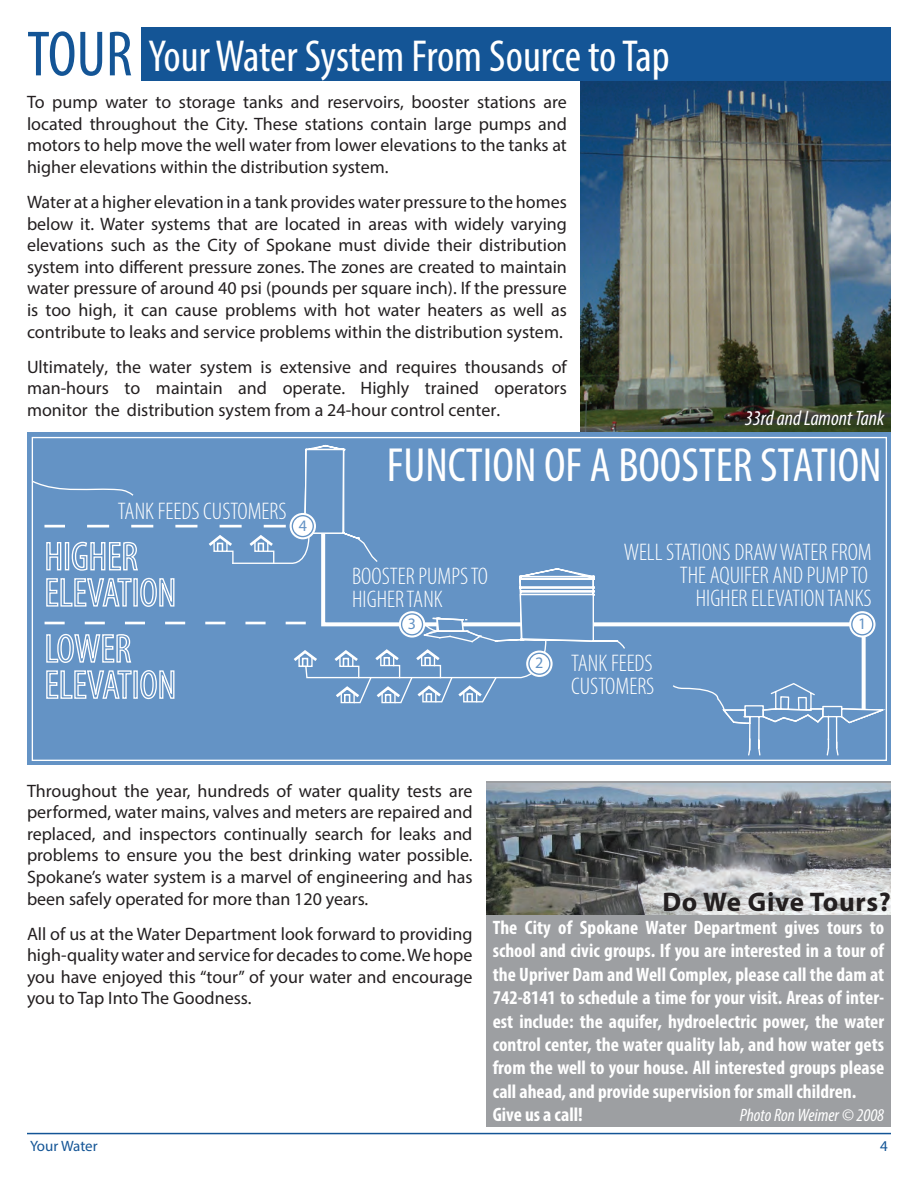
<style>
.page{position:relative;width:918px;height:1188px;background:#fff}
.page>*{position:absolute;margin:0;border:0;box-sizing:border-box;transform-origin:0 0}
.t1{font:condensed 64.5px "Myriad Pro";color:#145596}
.t2{font:condensed 48.15px "Myriad Pro";color:#fff}
.t3{font:condensed 45px "Myriad Pro";letter-spacing:-.005em;color:#fff}
.t4{font:700 27px "Myriad Pro";letter-spacing:.025em;color:#231f20}
.t5{font:300 condensed 24.15px/22.8px "Myriad Pro";color:#fff}
.t6{font:italic condensed 21px "Myriad Pro";color:#fff}
.t7{font:700 condensed 19.5px/23.4px "Myriad Pro";color:#fff;text-align:justify}
.t8{font:18px/21.6px "Myriad Pro";color:#231f20;text-align:justify}
.t9{font:italic condensed 18px "Myriad Pro";color:#fff}
.t10{font:16.05px "Myriad";color:#6493c5}
.t11{font:15px "Myriad Pro";letter-spacing:-.005em;color:#145596}
</style>
<div class="page">
<hr style="left:27px;top:1133px;width:864px;height:1px;background:#145596">
<div style="left:486px;top:782px;width:405px;height:345px;background:#9d9fa2"></div>
<img style="left:580px;top:81px;width:311px;height:351px">
<svg style="left:27px;top:432px;width:864px;height:333px;fill:#6493c5"></svg>
<svg style="left:44px;top:444px;width:843px;height:313px"></svg>
<img style="left:486px;top:783px;width:405px;height:131px">
<div style="left:736px;top:402px;width:157px;height:33px;background:#231f20;opacity:.75"></div>
<div style="left:142px;top:27px;width:749px;height:54px;background:#145596"></div>
<p class="t1" style="left:27px;top:15px;width:107px">TOUR</p>
<p class="t3" style="left:148px;top:29px;width:523px">Your Water System From Source to Tap</p>
<p class="t8" style="left:27px;top:91px;width:541px">To pump water to storage tanks and reservoirs, booster stations are located throughout the City. These stations contain large pumps and motors to help move the well water from lower elevations to the tanks at higher elevations within the distribution system.</p>
<p class="t8" style="left:27px;top:191px;width:542px">Water at a higher elevation in a tank provides water pressure to the homes below it. Water systems that are located in areas with widely varying elevations such as the City of Spokane must divide their distribution system into different pressure zones. The zones are created to maintain water pressure of around 40 psi (pounds per square inch). If the pressure is too high, it can cause problems with hot water heaters as well as contribute to leaks and service problems within the distribution system.</p>
<p class="t8" style="left:27px;top:355px;width:541px">Ultimately, the water system is extensive and requires thousands of man-hours to maintain and operate. Highly trained operators monitor the distribution system from a 24-hour control center.</p>
<p class="t6" style="left:745px;top:406px;width:141px">33rd and Lamont Tank</p>
<p class="t5" style="left:118px;top:499px;width:170px">TANK FEEDS CUSTOMERS</p>
<p class="t10" style="left:299px;top:518px;width:10px">4</p>
<p class="t2" style="left:387px;top:436px;width:496px">FUNCTION OF A BOOSTER STATION</p>
<p class="t5" style="left:352px;top:564px;width:137px">BOOSTER PUMPS TO<br>HIGHER TANK</p>
<p class="t10" style="left:408px;top:616px;width:10px">3</p>
<p class="t10" style="left:535px;top:655px;width:10px">2</p>
<p class="t5" style="left:624px;top:541px;width:250px;text-align:right">WELL STATIONS DRAW WATER FROM<br>THE AQUIFER AND PUMP TO<br>HIGHER ELEVATION TANKS</p>
<p class="t5" style="left:571px;top:652px;width:85px">TANK FEEDS<br>CUSTOMERS</p>
<p class="t10" style="left:858px;top:616px;width:10px">1</p>
<p class="t8" style="left:27px;top:779px;width:447px">Throughout the year, hundreds of water quality tests are performed, water mains, valves and meters are repaired and replaced, and inspectors continually search for leaks and problems to ensure you the best drinking water possible.<br>Spokane’s water system is a marvel of engineering and has been safely operated for more than 120 years.</p>
<p class="t8" style="left:27px;top:922px;width:447px">All of us at the Water Department look forward to providing high-quality water and service for decades to come. We hope you have enjoyed this “tour” of your water and encourage you to Tap Into The Goodness.</p>
<p class="t4" style="left:662px;top:884px;width:230px">Do We Give Tours?</p>
<p class="t7" style="left:493px;top:915px;width:393px">The City of Spokane Water Department gives tours to school and civic groups. If you are interested in a tour of the Upriver Dam and Well Complex, please call the dam at 742-8141 to schedule a time for your visit. Areas of inter&shy;est include: the aquifer, hydroelectric power, the water control center, the water quality lab, and how water gets from the well to your house. All interested groups please call ahead, and provide supervision for small children.</p>
<p class="t7" style="left:493px;top:1103px;width:92px">Give us a call!</p>
<p class="t9" style="left:740px;top:1104px;width:146px">Photo Ron Weimer © 2008</p>
<p class="t11" style="left:30px;top:1136px;width:69px">Your Water</p>
<p class="t11" style="left:880px;top:1136px;width:9px">4</p>
</div>
